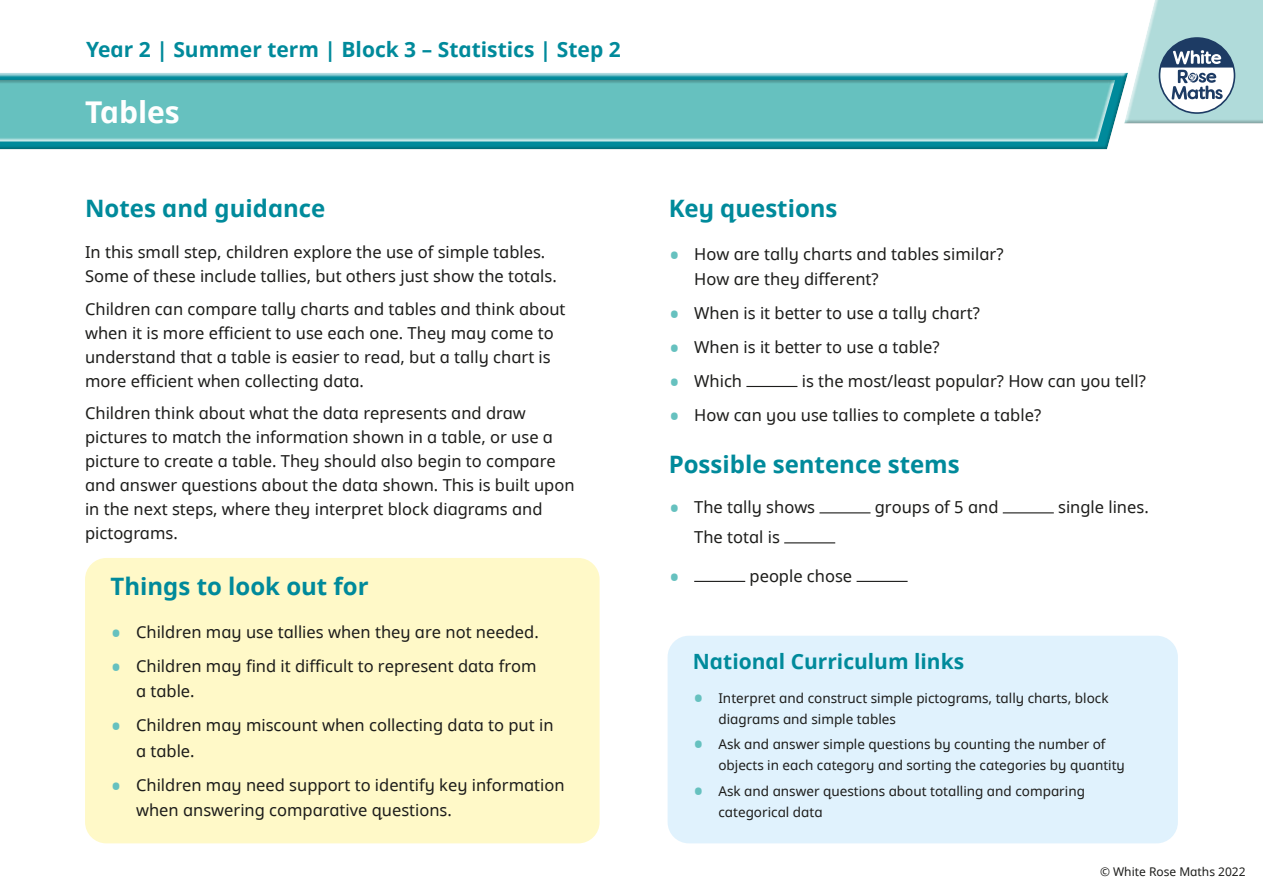
<style>
.page{position:relative;width:1263px;height:893px;background:#fff}
.page>*{position:absolute;margin:0;border:0;box-sizing:border-box;transform-origin:0 0}
.t1{font:30px "White Rose Noto bold";color:#fff}
.t2{font:30px "White Rose Noto regular";color:#66c1bf}
.t3{font:24px "White Rose Noto bold";color:#008a9b}
.t4{font:21px "White Rose Noto bold";color:#008a9b}
.t5{font:16.5px/24px "White Rose Noto regular";color:#1d1d1b}
.t6{font:13.5px/21px "White Rose Noto regular";color:#1d1d1b}
.t7{font:12px "White Rose Noto regular";color:#1d1d1b}
.s1{font-size:30px;color:#66c1bf}
</style>
<div class="page">
<div style="left:0;top:71px;width:1129px;height:81px;background:#1d1d1b;opacity:.27"></div>
<div style="left:1123px;top:0;width:140px;height:125px;background:#dde2e2"></div>
<div style="left:0;top:78px;width:1115px;height:65px;background:#1d1d1b;opacity:.27"></div>
<svg style="left:1124px;top:0;width:139px;height:123px;background:#b1cfd3"></svg>
<div style="left:668px;top:636px;width:510px;height:207px;background:#e0f2fd;border-radius:21px"></div>
<hr style="left:746px;top:386px;width:51px;height:1px;background:#1d1d1b">
<hr style="left:819px;top:512px;width:51px;height:1px;background:#1d1d1b">
<hr style="left:1003px;top:512px;width:51px;height:1px;background:#1d1d1b">
<hr style="left:784px;top:542px;width:51px;height:1px;background:#1d1d1b">
<hr style="left:694px;top:581px;width:51px;height:1px;background:#1d1d1b">
<hr style="left:856px;top:581px;width:52px;height:1px;background:#1d1d1b">
<div style="left:85px;top:558px;width:515px;height:285px;background:#fff9c8;border-radius:21px"></div>
<p class="t4" style="left:86px;top:35px;width:536px">Year 2 | Summer term | Block 3 – Statistics | Step 2</p>
<h1 class="t1" style="left:85px;top:91px;width:96px">Tables</h1>
<h2 class="t3" style="left:85px;top:191px;width:242px">Notes and guidance</h2>
<p class="t5" style="left:85px;top:239px;width:473px">In this small step, children explore the use of simple tables.<br>Some of these include tallies, but others just show the totals.</p>
<p class="t5" style="left:85px;top:296px;width:482px">Children can compare tally charts and tables and think about when it is more efficient to use each one. They may come to understand that a table is easier to read, but a tally chart is more efficient when collecting data.</p>
<p class="t5" style="left:85px;top:401px;width:491px">Children think about what the data represents and draw pictures to match the information shown in a table, or use a picture to create a table. They should also begin to compare and answer questions about the data shown. This is built upon in the next steps, where they interpret block diagrams and pictograms.</p>
<h2 class="t3" style="left:111px;top:570px;width:260px">Things to look out for</h2>
<p class="t5" style="left:111px;top:619px;width:430px"><span class="s1">•</span> Children may use tallies when they are not needed.</p>
<p class="t5" style="left:136px;top:652px;width:402px;line-height:25.5px;text-indent:-26px"><span class="s1">•</span> Children may find it difficult to represent data from a table.</p>
<p class="t5" style="left:136px;top:712px;width:419px;line-height:25.5px;text-indent:-26px"><span class="s1">•</span> Children may miscount when collecting data to put in a table.</p>
<p class="t5" style="left:136px;top:771px;width:430px;line-height:25.5px;text-indent:-26px"><span class="s1">•</span> Children may need support to identify key information when answering comparative questions.</p>
<h2 class="t3" style="left:669px;top:191px;width:170px">Key questions</h2>
<p class="t5" style="left:694px;top:240px;width:311px;line-height:25.5px;text-indent:-26px"><span class="s1">•</span> How are tally charts and tables similar?<br>How are they different?</p>
<p class="t5" style="left:669px;top:300px;width:313px"><span class="s1">•</span> When is it better to use a tally chart?</p>
<p class="t5" style="left:669px;top:334px;width:272px"><span class="s1">•</span> When is it better to use a table?</p>
<p class="t5" style="left:669px;top:368px;width:75px"><span class="s1">•</span> Which</p>
<p class="t5" style="left:802px;top:368px;width:346px">is the most/least popular? How can you tell?</p>
<p class="t5" style="left:669px;top:402px;width:374px"><span class="s1">•</span> How can you use tallies to complete a table?</p>
<h2 class="t3" style="left:669px;top:447px;width:293px">Possible sentence stems</h2>
<p class="t5" style="left:669px;top:495px;width:148px"><span class="s1">•</span> The tally shows</p>
<p class="t5" style="left:875px;top:495px;width:125px">groups of 5 and</p>
<p class="t5" style="left:1058px;top:495px;width:92px">single lines.</p>
<p class="t5" style="left:694px;top:525px;width:87px">The total is</p>
<h1 class="t2" style="left:669px;top:556px;width:13px">•</h1>
<p class="t5" style="left:749px;top:563px;width:104px">people chose</p>
<p class="t4" style="left:693px;top:647px;width:273px">National Curriculum links</p>
<p class="t6" style="left:718px;top:687px;width:392px;text-indent:-26px"><span class="s1">•</span> Interpret and construct simple pictograms, tally charts, block diagrams and simple tables</p>
<p class="t6" style="left:718px;top:734px;width:408px;text-indent:-26px"><span class="s1">•</span> Ask and answer simple questions by counting the number of objects in each category and sorting the categories by quantity</p>
<p class="t6" style="left:718px;top:780px;width:368px;text-indent:-26px"><span class="s1">•</span> Ask and answer questions about totalling and comparing categorical data</p>
<p class="t7" style="left:1100px;top:863px;width:147px">© White Rose Maths 2022</p>
</div>
